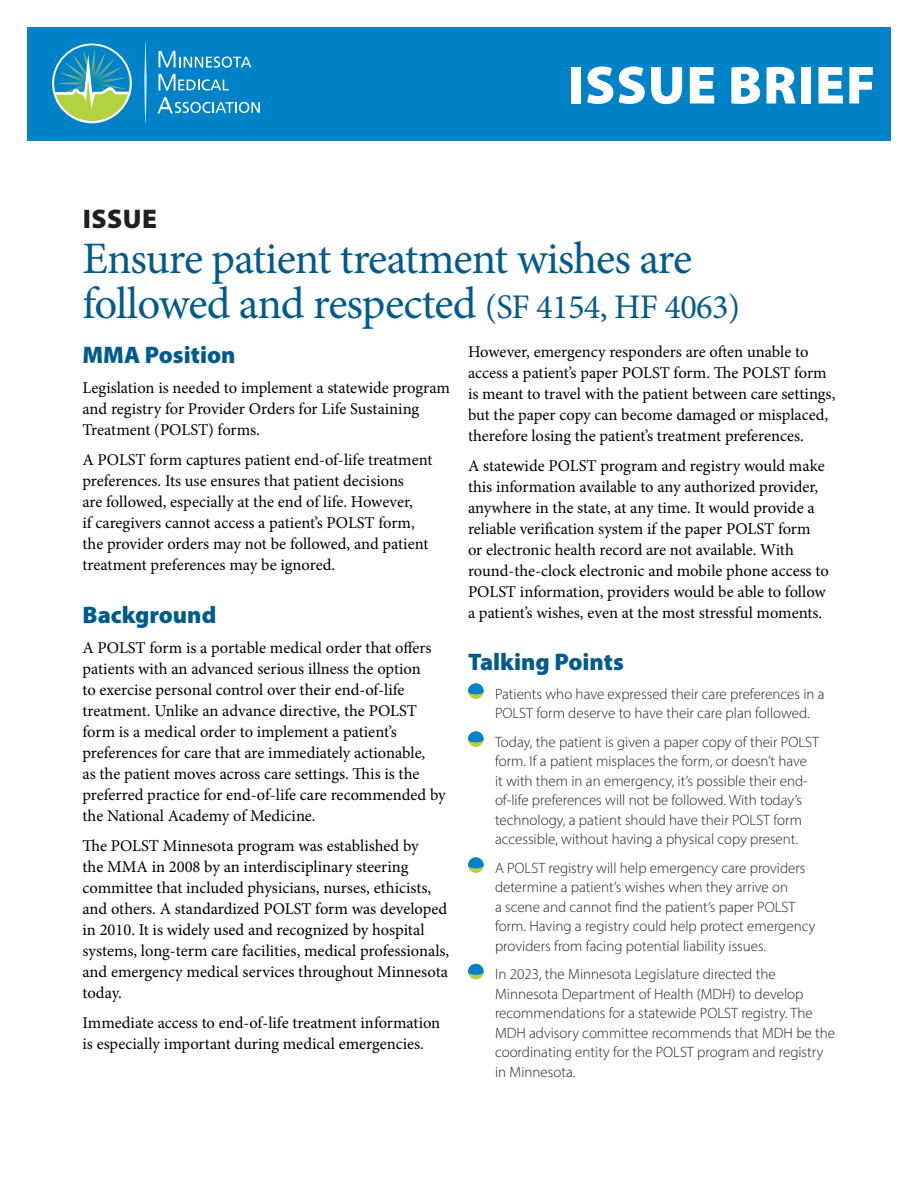
<style>
.page{position:relative;width:918px;height:1188px;background:#fff}
.page>*{position:absolute;margin:0;border:0;box-sizing:border-box;transform-origin:0 0}
.t1{font:900 54px "Myriad Pro";letter-spacing:.02em;color:#fff}
.Headline{font:45px/45px "Minion Pro";letter-spacing:-.025em;color:#005a8d}
.Issue{font:900 27px "Myriad Pro";letter-spacing:.02em;color:#231f20}
.Subhead{font:900 24px "Myriad Pro";color:#005a8d}
.BodyCopy{font:16.5px/21px "Minion Pro";color:#000}
.Bullets{font:300 15px/19.5px "Myriad Pro";color:#231f20}
.s1{font-size:34.5px}
</style>
<div class="page">
<div style="left:27px;top:27px;width:864px;height:113px;background:#0082c8"></div>
<svg style="left:144px;top:41px;width:3px;height:84px"></svg>
<svg style="left:158px;top:51px;width:93px;height:17px"></svg>
<svg style="left:157px;top:97px;width:103px;height:17px"></svg>
<svg style="left:158px;top:74px;width:71px;height:17px"></svg>
<svg style="left:54px;top:45px;width:76px;height:76px"></svg>
<svg style="left:468px;top:683px;width:16px;height:16px"></svg>
<svg style="left:468px;top:731px;width:16px;height:16px"></svg>
<svg style="left:468px;top:857px;width:16px;height:16px"></svg>
<svg style="left:468px;top:964px;width:16px;height:15px"></svg>
<h1 class="t1" style="left:567px;top:49px;width:310px">ISSUE BRIEF</h1>
<p class="Issue" style="left:83px;top:201px;width:76px">ISSUE</p>
<p class="Headline" style="left:82px;top:236px;width:659px">Ensure patient treatment wishes are followed and respected <span class="s1">(SF 4154, HF 4063)</span></p>
<p class="Subhead" style="left:82px;top:339px;width:155px">MMA Position</p>
<p class="BodyCopy" style="left:82px;top:377px;width:369px">Legislation is needed to implement a statewide program and registry for Provider Orders for Life Sustaining<br>Treatment (POLST) forms.</p>
<p class="BodyCopy" style="left:82px;top:449px;width:351px">A POLST form captures patient end-of-life treatment preferences. Its use ensures that patient decisions<br>are followed, especially at the end of life. However,<br>if caregivers cannot access a patient’s POLST form, the provider orders may not be followed, and patient treatment preferences may be ignored.</p>
<p class="Subhead" style="left:82px;top:598px;width:135px">Background</p>
<p class="BodyCopy" style="left:82px;top:637px;width:365px">A POLST form is a portable medical order that offers patients with an advanced serious illness the option<br>to exercise personal control over their end-of-life treatment. Unlike an advance directive, the POLST form is a medical order to implement a patient’s preferences for care that are immediately actionable,<br>as the patient moves across care settings. This is the preferred practice for end-of-life care recommended by the National Academy of Medicine.</p>
<p class="BodyCopy" style="left:82px;top:835px;width:368px">The POLST Minnesota program was established by<br>the MMA in 2008 by an interdisciplinary steering committee that included physicians, nurses, ethicists, and others. A standardized POLST form was developed in 2010. It is widely used and recognized by hospital systems, long-term care facilities, medical professionals, and emergency medical services throughout Minnesota today.</p>
<p class="BodyCopy" style="left:82px;top:1012px;width:359px">Immediate access to end-of-life treatment information is especially important during medical emergencies.</p>
<p class="BodyCopy" style="left:468px;top:341px;width:369px">However, emergency responders are often unable to access a patient’s paper POLST form. The POLST form is meant to travel with the patient between care settings, but the paper copy can become damaged or misplaced, therefore losing the patient’s treatment preferences.</p>
<p class="BodyCopy" style="left:468px;top:455px;width:362px">A statewide POLST program and registry would make this information available to any authorized provider, anywhere in the state, at any time. It would provide a reliable verification system if the paper POLST form or electronic health record are not available. With round-the-clock electronic and mobile phone access to POLST information, providers would be able to follow a patient’s wishes, even at the most stressful moments.</p>
<p class="Subhead" style="left:468px;top:646px;width:157px">Talking Points</p>
<p class="Bullets" style="left:495px;top:684px;width:331px">Patients who have expressed their care preferences in a<br>POLST form deserve to have their care plan followed.</p>
<p class="Bullets" style="left:495px;top:732px;width:326px">Today, the patient is given a paper copy of their POLST form. If a patient misplaces the form, or doesn’t have<br>it with them in an emergency, it’s possible their end&shy;of-life preferences will not be followed. With today’s technology, a patient should have their POLST form accessible, without having a physical copy present.</p>
<p class="Bullets" style="left:495px;top:858px;width:322px">A POLST registry will help emergency care providers determine a patient’s wishes when they arrive on<br>a scene and cannot find the patient’s paper POLST form. Having a registry could help protect emergency providers from facing potential liability issues.</p>
<p class="Bullets" style="left:495px;top:965px;width:342px">In 2023, the Minnesota Legislature directed the Minnesota Department of Health (MDH) to develop recommendations for a statewide POLST registry. The MDH advisory committee recommends that MDH be the coordinating entity for the POLST program and registry in Minnesota.</p>
</div>
